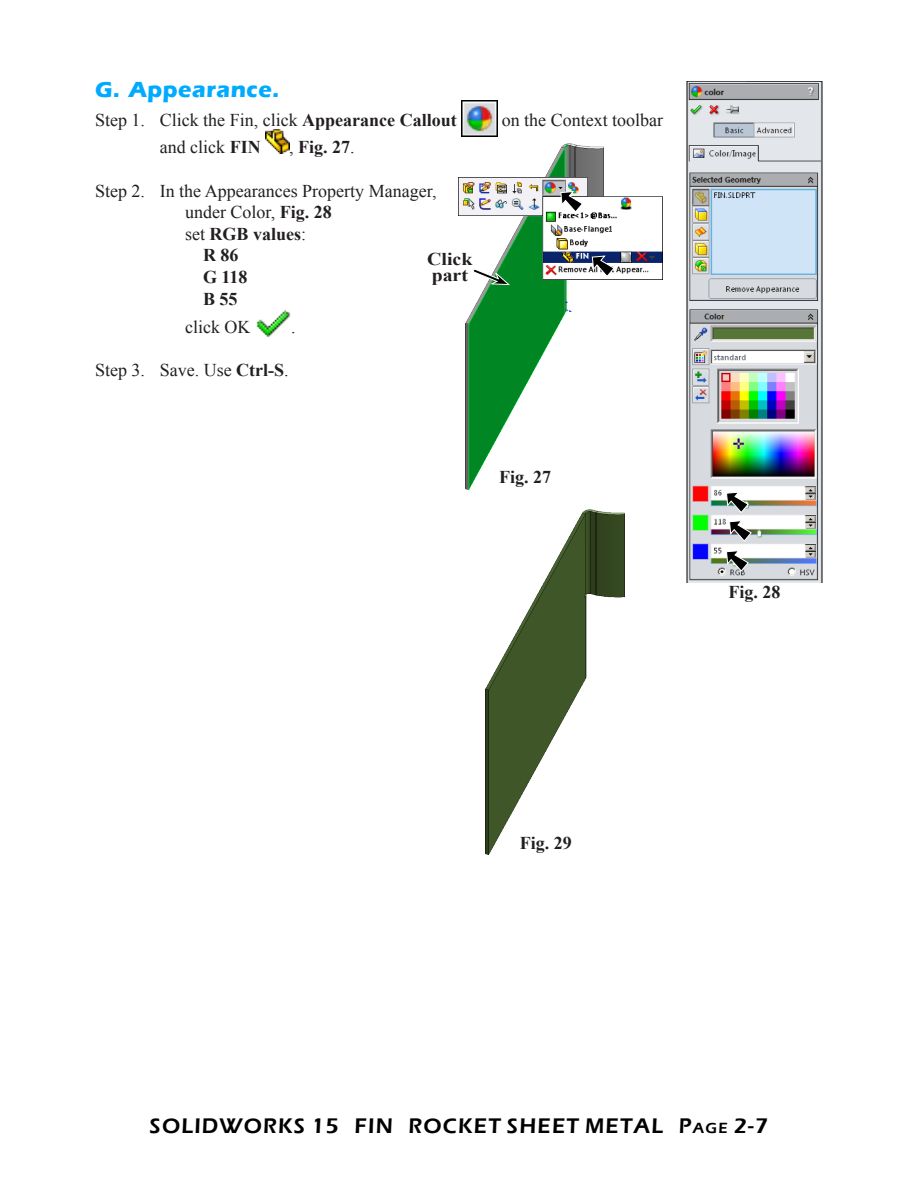
<style>
.page{position:relative;width:918px;height:1188px;background:#fff}
.page>*{position:absolute;margin:0;border:0;box-sizing:border-box;transform-origin:0 0}
.Subhead_1{font:700 22.5px "Eras ITC";letter-spacing:.025em;color:#00abff}
.t1{font:600 21.75px "Eras ITC";letter-spacing:.055em;color:#000}
.Body_text{font:18px "Times New Roman";color:#231f20}
.Body_text-2{font:700 18px "Times New Roman";color:#231f20}
.Fig_No{font:700 18px "Times New Roman";color:#231f20}
.Coor{font:700 18px/16.5px "Times New Roman";color:#231f20;scale:1.1 1}
.s1{font-weight:700}
.s2{font-weight:400}
.s3{font-size:15.15px}
</style>
<div class="page">
<img style="left:461px;top:100px;width:36px;height:36px">
<img style="left:265px;top:129px;width:24px;height:24px">
<img style="left:256px;top:310px;width:35px;height:28px">
<img style="left:465px;top:143px;width:139px;height:346px">
<img style="left:686px;top:81px;width:137px;height:502px">
<svg style="left:726px;top:492px;width:23px;height:21px"></svg>
<svg style="left:729px;top:520px;width:23px;height:22px"></svg>
<svg style="left:726px;top:550px;width:23px;height:22px"></svg>
<img style="left:486px;top:509px;width:138px;height:346px">
<img style="left:459px;top:177px;width:203px;height:102px">
<svg style="left:560px;top:191px;width:23px;height:22px"></svg>
<svg style="left:592px;top:256px;width:23px;height:21px"></svg>
<svg style="left:472px;top:268px;width:38px;height:18px"></svg>
<p class="Subhead_1" style="left:95px;top:76px;width:186px">G. Appearance.</p>
<p class="Body_text" style="left:95px;top:108px;width:363px">Step 1. Click the Fin, click <span class="s1">Appearance Callout</span></p>
<p class="Body_text" style="left:502px;top:108px;width:163px">on the Context toolbar</p>
<p class="Body_text" style="left:160px;top:135px;width:102px">and click <span class="s1">FIN</span></p>
<p class="Body_text-2" style="left:289px;top:135px;width:67px"><span class="s2">,</span> Fig. 27<span class="s2">.</span></p>
<p class="Body_text" style="left:95px;top:178px;width:343px">Step 2. In the Appearances Property Manager,</p>
<p class="Body_text" style="left:185px;top:200px;width:148px">under Color, <span class="s1">Fig. 28</span></p>
<p class="Body_text-2" style="left:185px;top:221px;width:123px"><span class="s2">set</span> RGB values<span class="s2">:</span></p>
<p class="Body_text-2" style="left:203px;top:243px;width:37px">R 86</p>
<p class="Body_text-2" style="left:203px;top:265px;width:46px">G 118</p>
<p class="Body_text-2" style="left:203px;top:286px;width:36px">B 55</p>
<p class="Body_text" style="left:185px;top:314px;width:67px">click OK</p>
<p class="Body_text" style="left:291px;top:314px;width:6px">.</p>
<p class="Body_text" style="left:95px;top:358px;width:195px">Step 3. Save. Use <span class="s1">Ctrl-S</span>.</p>
<p class="Coor" style="left:427px;top:250px;width:43px">Click part</p>
<p class="Fig_No" style="left:499px;top:465px;width:54px">Fig. 27</p>
<p class="Fig_No" style="left:520px;top:831px;width:54px">Fig. 29</p>
<p class="Fig_No" style="left:729px;top:580px;width:54px">Fig. 28</p>
<p class="t1" style="left:150px;top:1114px;width:620px">SOLIDWORKS 15 FIN ROCKET SHEET METAL P<span class="s3">age</span> 2-7</p>
</div>
